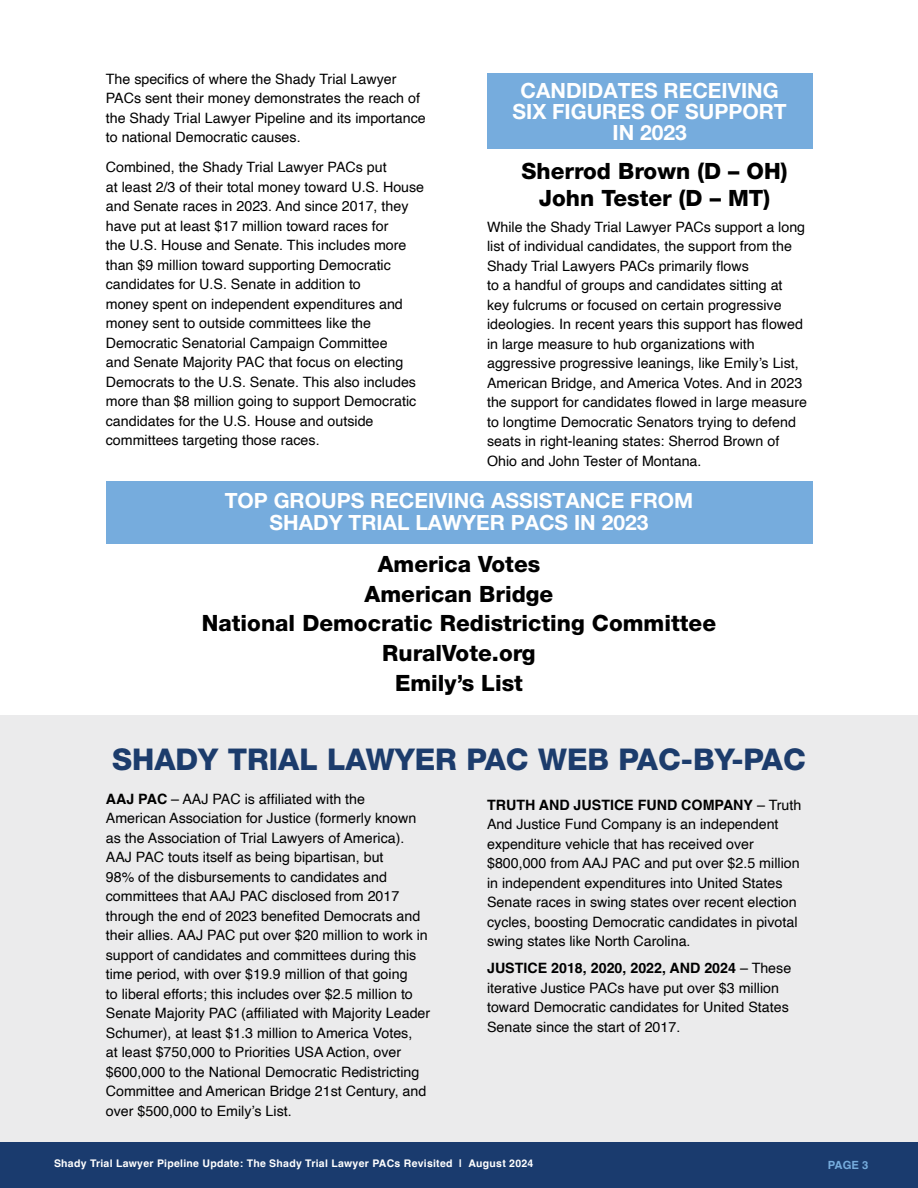
<style>
.page{position:relative;width:918px;height:1188px;background:#fff}
.page>*{position:absolute;margin:0;border:0;box-sizing:border-box;transform-origin:0 0}
.t1{font:800 30px "Helvetica Neue LT Pro";color:#1c3c6c}
.t2{font:800 22.5px/30px "Helvetica Neue LT Pro";color:#000;text-align:center}
.t3{font:700 21px/21px "Helvetica Neue LT Pro";color:#fff;text-align:center}
.t4{font:14.25px/19.5px "Helvetica";color:#000}
.t5{font:700 11.25px "Helvetica";color:#76acdd}
.t6{font:700 10.5px "Helvetica";letter-spacing:.025em;color:#fff}
.s1{font-weight:700}
</style>
<div class="page">
<div style="left:487px;top:73px;width:325px;height:76px;background:#76acdd"></div>
<div style="left:106px;top:481px;width:706px;height:62px;background:#76acdd"></div>
<div style="left:0;top:716px;width:918px;height:467px;background:#ebebec"></div>
<div style="left:0;top:1143px;width:918px;height:45px;background:#1a3b6e"></div>
<p class="t4" style="left:106px;top:70px;width:321px">The specifics of where the Shady Trial Lawyer PACs sent their money demonstrates the reach of the Shady Trial Lawyer Pipeline and its importance to national Democratic causes.</p>
<p class="t4" style="left:106px;top:158px;width:320px">Combined, the Shady Trial Lawyer PACs put<br>at least 2/3 of their total money toward U.S. House and Senate races in 2023. And since 2017, they have put at least $17 million toward races for<br>the U.S. House and Senate. This includes more than $9 million toward supporting Democratic candidates for U.S. Senate in addition to<br>money spent on independent expenditures and money sent to outside committees like the Democratic Senatorial Campaign Committee<br>and Senate Majority PAC that focus on electing Democrats to the U.S. Senate. This also includes more than $8 million going to support Democratic candidates for the U.S. House and outside committees targeting those races.</p>
<h3 class="t3" style="left:513px;top:80px;width:276px">CANDIDATES RECEIVING<br>SIX FIGURES OF SUPPORT<br>IN 2023</h3>
<h2 class="t2" style="left:522px;top:158px;width:267px;line-height:27px">Sherrod Brown (D – OH)<br>John Tester (D – MT)</h2>
<p class="t4" style="left:487px;top:218px;width:321px">While the Shady Trial Lawyer PACs support a long list of individual candidates, the support from the Shady Trial Lawyers PACs primarily flows<br>to a handful of groups and candidates sitting at key fulcrums or focused on certain progressive ideologies. In recent years this support has flowed in large measure to hub organizations with aggressive progressive leanings, like Emily’s List, American Bridge, and America Votes. And in 2023 the support for candidates flowed in large measure to longtime Democratic Senators trying to defend seats in right-leaning states: Sherrod Brown of Ohio and John Tester of Montana.</p>
<h3 class="t3" style="left:225px;top:489px;width:470px;line-height:22.5px">TOP GROUPS RECEIVING ASSISTANCE FROM<br>SHADY TRIAL LAWYER PACS IN 2023</h3>
<h2 class="t2" style="left:202px;top:548px;width:516px">America Votes<br>American Bridge<br>National Democratic Redistricting Committee<br>RuralVote.org<br>Emily’s List</h2>
<h1 class="t1" style="left:112px;top:742px;width:695px">SHADY TRIAL LAWYER PAC WEB PAC-BY-PAC</h1>
<p class="t4" style="left:106px;top:789px;width:326px"><span class="s1">AAJ PAC</span> – AAJ PAC is affiliated with the<br>American Association for Justice (formerly known as the Association of Trial Lawyers of America).<br>AAJ PAC touts itself as being bipartisan, but<br>98% of the disbursements to candidates and committees that AAJ PAC disclosed from 2017 through the end of 2023 benefited Democrats and their allies. AAJ PAC put over $20 million to work in support of candidates and committees during this time period, with over $19.9 million of that going<br>to liberal efforts; this includes over $2.5 million to Senate Majority PAC (affiliated with Majority Leader Schumer), at least $1.3 million to America Votes,<br>at least $750,000 to Priorities USA Action, over $600,000 to the National Democratic Redistricting Committee and American Bridge 21st Century, and over $500,000 to Emily’s List.</p>
<p class="t4" style="left:487px;top:795px;width:316px"><span class="s1">TRUTH AND JUSTICE FUND COMPANY</span> – Truth And Justice Fund Company is an independent expenditure vehicle that has received over $800,000 from AAJ PAC and put over $2.5 million in independent expenditures into United States Senate races in swing states over recent election cycles, boosting Democratic candidates in pivotal swing states like North Carolina.</p>
<p class="t4" style="left:487px;top:959px;width:306px"><span class="s1">JUSTICE 2018, 2020, 2022, AND 2024</span> – These iterative Justice PACs have put over $3 million toward Democratic candidates for United States Senate since the start of 2017.</p>
<p class="t6" style="left:54px;top:1157px;width:481px">Shady Trial Lawyer Pipeline Update: The Shady Trial Lawyer PACs Revisited | August 2024</p>
<p class="t5" style="left:828px;top:1158px;width:42px">PAGE 3</p>
</div>
